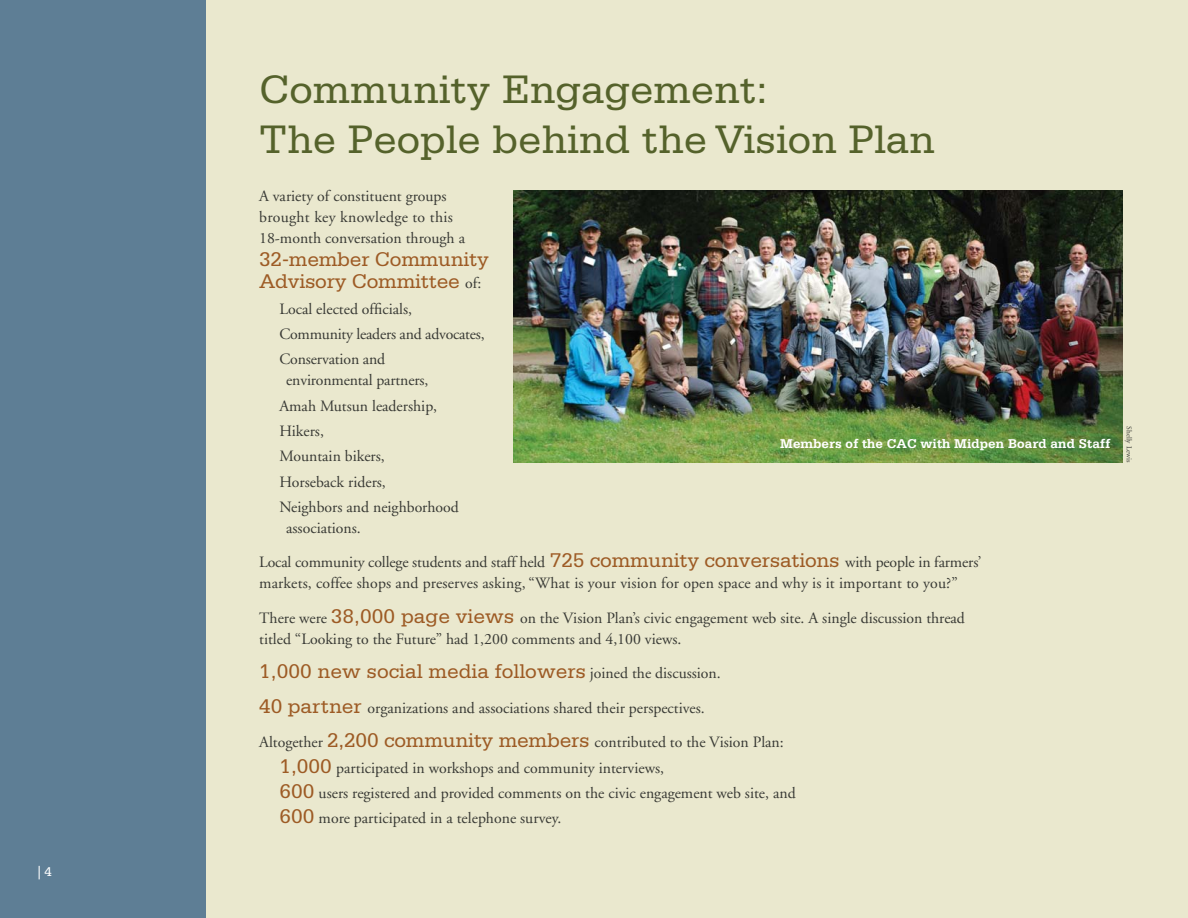
<style>
.page{position:relative;width:1188px;height:918px;background:#eae8ce}
.page>*{position:absolute;margin:0;border:0;box-sizing:border-box;transform-origin:0 0}
.t1{font:42px/49.5px "Serifa Std";color:#55622b}
.t2{font:21px/22.5px "Serifa Std";letter-spacing:-.01em;color:#9d5b25}
.t3{font:15.75px/25.3px "Adobe Garamond";color:#383934}
.t4{font:700 13.5px "Serifa Std";color:#fff}
.t5{font:13.5px "Serifa Std";color:#fff}
.t6{font:7.5px "Adobe Garamond";color:#383934}
.s1{font-family:"Adobe Garamond";font-size:15.75px;color:#383934}
.s2{font-family:"Serifa Std";font-size:21px;color:#9d5b25}
</style>
<div class="page">
<div style="left:0;top:0;width:205px;height:918px;background:#5e7e95"></div>
<img style="left:514px;top:191px;width:609px;height:272px">
<p class="t5" style="left:38px;top:866px;width:16px">| 4</p>
<h1 class="t1" style="left:259px;top:68px;width:677px">Community Engagement:<br>The People behind the Vision Plan</h1>
<p class="t3" style="left:259px;top:187px;width:207px;line-height:21px">A variety of constituent groups brought key knowledge to this<br>18-month conversation through a</p>
<h2 class="t2" style="left:259px;top:250px;width:231px">32-member Community<br>Advisory Committee <span class="s1">of:</span></h2>
<p class="t3" style="left:279px;top:298px;width:207px">Local elected officials,<br>Community leaders and advocates,<br>Conservation and</p>
<p class="t3" style="left:279px;top:369px;width:181px;text-indent:7px">environmental partners,<br>Amah Mutsun leadership,<br>Hikers,<br>Mountain bikers,<br>Horseback riders,<br>Neighbors and neighborhood</p>
<p class="t3" style="left:259px;top:512px;width:724px;line-height:34.5px;text-indent:27px">associations.<br>Local community college students and staff held <span class="s2">725 community conversations</span> with people in farmers’</p>
<p class="t3" style="left:259px;top:568px;width:707px;line-height:34.5px">markets, coffee shops and preserves asking, “What is your vision for open space and why is it important to you?”<br>There were <span class="s2">38,000 page views</span> on the Vision Plan’s civic engagement web site. A single discussion thread</p>
<p class="t3" style="left:259px;top:628px;width:424px">titled “Looking to the Future” had 1,200 comments and 4,100 views.</p>
<h2 class="t2" style="left:259px;top:662px;width:463px">1,000 new social media followers <span class="s1">joined the discussion.</span></h2>
<p class="t3" style="left:259px;top:692px;width:526px;line-height:34.5px"><span class="s2">40 partner</span> organizations and associations shared their perspectives.<br>Altogether <span class="s2">2,200 community members</span> contributed to the Vision Plan:</p>
<p class="t3" style="left:279px;top:757px;width:518px"><span class="s2">1,000</span> participated in workshops and community interviews,<br><span class="s2">600</span> users registered and provided comments on the civic engagement web site, and<br><span class="s2">600</span> more participated in a telephone survey.</p>
<p class="t4" style="left:780px;top:438px;width:332px">Members of the CAC with Midpen Board and Staff</p>
<p class="t6" style="left:1132px;top:426px;width:37px;rotate:90deg">Shelly Lewis</p>
</div>
